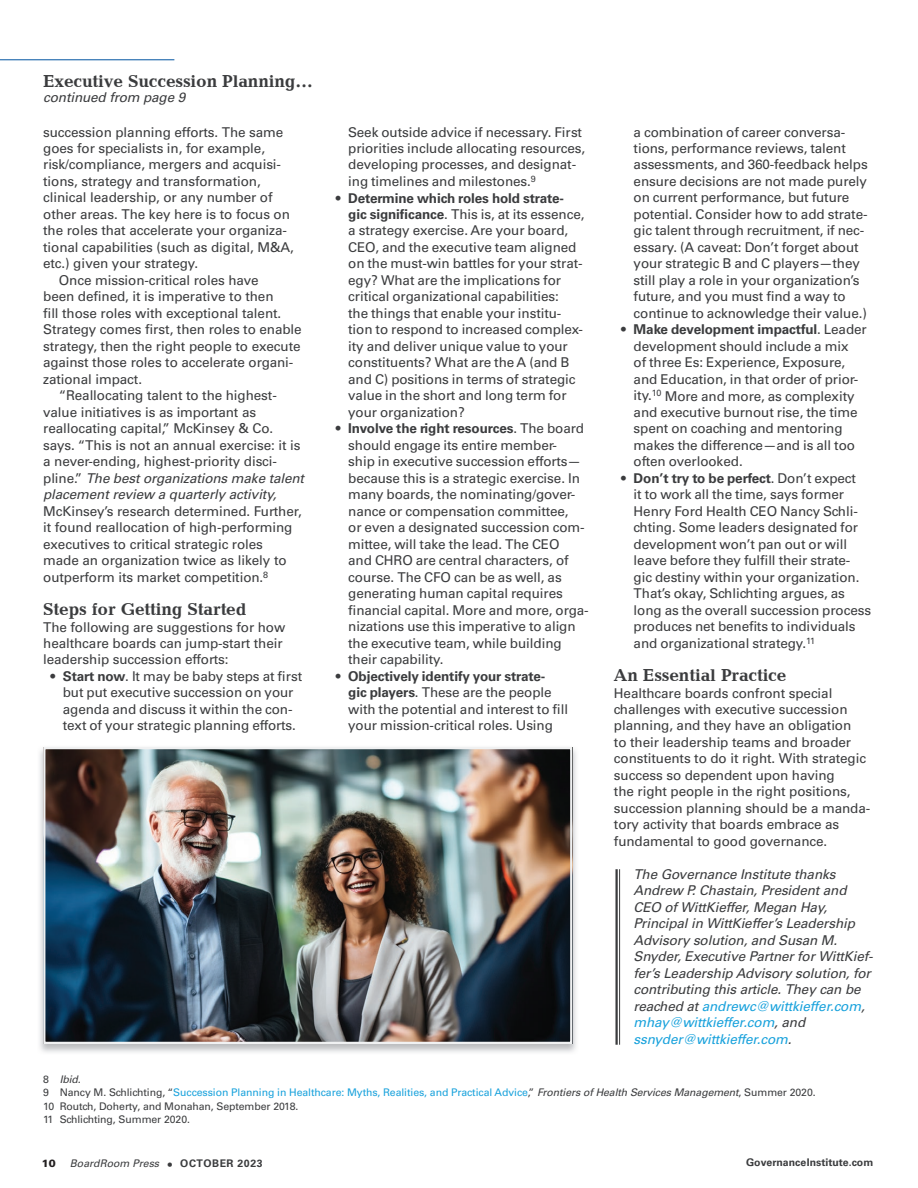
<style>
.page{position:relative;width:918px;height:1188px;background:#fff}
.page>*{position:absolute;margin:0;border:0;box-sizing:border-box;transform-origin:0 0}
.t1{font:700 17.4px "Candida LT";letter-spacing:-.01em;color:#3b3c3e}
.t2{font:13.5px/16.5px "Univers LT Std";letter-spacing:-.01em;color:#3b3c3e}
.t3{font:italic 13.5px/16.5px "Univers LT Std";letter-spacing:-.01em;color:#3b3c3e}
.t4{font:10.5px/13.5px "Univers LT Std";letter-spacing:-.01em;color:#3b3c3e}
.t5{font:italic 10.5px "Univers LT Std";color:#3b3c3e}
.t6{font:700 10.5px "Univers LT Std";color:#3b3c3e}
.t7{font:900 10.5px "Univers LT Std";color:#231f20}
.s1{font-style:normal}
.s2{font-weight:700}
.s3{color:#19a2dc}
.s4{font-style:italic}
.s5{font-style:normal;font-size:12px}
.s6{font-weight:700;font-style:normal}
</style>
<div class="page">
<hr style="left:615px;top:869px;width:3px;height:176px;background:#3b3c3e">
<hr style="left:619px;top:869px;width:1px;height:176px;background:#3b3c3e">
<hr style="left:0;top:59px;width:174px;height:1px;background:#0153a0">
<img style="left:39px;top:747px;width:537px;height:306px">
<img style="left:46px;top:750px;width:523px;height:291px">
<div style="left:43px;top:747px;width:529px;height:297px;border:2px solid #f0f1f2"></div>
<p class="t1" style="left:43px;top:71px;width:271px">Executive Succession Planning…</p>
<p class="t3" style="left:43px;top:89px;width:144px">continued from page 9</p>
<p class="t2" style="left:43px;top:124px;width:242px">succession planning efforts. The same</p>
<p class="t2" style="left:43px;top:140px;width:223px">goes for specialists in, for example,</p>
<p class="t2" style="left:43px;top:157px;width:239px">risk/compliance, mergers and acquisi-</p>
<p class="t2" style="left:43px;top:173px;width:219px">tions, strategy and transformation,</p>
<p class="t2" style="left:43px;top:190px;width:231px">clinical leadership, or any number of</p>
<p class="t2" style="left:43px;top:206px;width:248px">other areas. The key here is to focus on</p>
<p class="t2" style="left:43px;top:223px;width:245px">the roles that accelerate your organiza-</p>
<p class="t2" style="left:43px;top:239px;width:252px">tional capabilities (such as digital, M&amp;A,</p>
<p class="t2" style="left:43px;top:256px;width:157px">etc.) given your strategy.</p>
<p class="t2" style="left:59px;top:272px;width:201px">Once mission-critical roles have</p>
<p class="t2" style="left:43px;top:289px;width:232px">been defined, it is imperative to then</p>
<p class="t2" style="left:43px;top:305px;width:240px">fill those roles with exceptional talent.</p>
<p class="t2" style="left:43px;top:322px;width:260px">Strategy comes first, then roles to enable</p>
<p class="t2" style="left:43px;top:338px;width:259px">strategy, then the right people to execute</p>
<p class="t2" style="left:43px;top:355px;width:252px">against those roles to accelerate organi-</p>
<p class="t2" style="left:43px;top:371px;width:100px">zational impact.</p>
<p class="t2" style="left:59px;top:387px;width:219px">“Reallocating talent to the highest-</p>
<p class="t2" style="left:43px;top:404px;width:214px">value initiatives is as important as</p>
<p class="t2" style="left:43px;top:420px;width:232px">reallocating capital,” McKinsey &amp; Co.</p>
<p class="t2" style="left:43px;top:437px;width:259px">says. “This is not an annual exercise: it is</p>
<p class="t2" style="left:43px;top:453px;width:235px">a never-ending, highest-priority disci-</p>
<p class="t3" style="left:43px;top:470px;width:262px"><span class="s1">pline.”</span> The best organizations make talent</p>
<p class="t3" style="left:43px;top:487px;width:235px">placement review a quarterly activity,</p>
<p class="t2" style="left:43px;top:503px;width:260px">McKinsey’s research determined. Further, it found reallocation of high-performing executives to critical strategic roles made an organization twice as likely to outperform its market competition.<sup>8</sup></p>
<p class="t1" style="left:43px;top:599px;width:205px">Steps for Getting Started</p>
<p class="t2" style="left:43px;top:619px;width:244px">The following are suggestions for how healthcare boards can jump-start their leadership succession efforts:</p>
<p class="t2" style="left:50px;top:668px;width:253px;text-align:center">• <span class="s2">Start now</span>. It may be baby steps at first but put executive succession on your agenda and discuss it within the con&shy;text of your strategic planning efforts.</p>
<p class="t2" style="left:348px;top:124px;width:239px">Seek outside advice if necessary. First priorities include allocating resources, developing processes, and designat&shy;ing timelines and milestones.<sup>9</sup></p>
<p class="t2" style="left:348px;top:190px;width:238px;text-indent:-12px">• <span class="s2">Determine which roles hold strate&shy;gic significance</span>. This is, at its essence, a strategy exercise. Are your board, CEO, and the executive team aligned on the must-win battles for your strat&shy;egy? What are the implications for critical organizational capabilities:<br>the things that enable your institu&shy;tion to respond to increased complex&shy;ity and deliver unique value to your constituents? What are the A (and B and C) positions in terms of strategic value in the short and long term for your organization?</p>
<p class="t2" style="left:348px;top:421px;width:242px;text-indent:-12px">• <span class="s2">Involve the right resources</span>. The board should engage its entire member-<br>ship in executive succession efforts— because this is a strategic exercise. In many boards, the nominating/gover&shy;nance or compensation committee,<br>or even a designated succession com&shy;mittee, will take the lead. The CEO<br>and CHRO are central characters, of course. The CFO can be as well, as generating human capital requires financial capital. More and more, orga&shy;nizations use this imperative to align the executive team, while building their capability.</p>
<p class="t2" style="left:348px;top:668px;width:221px;text-indent:-12px">• <span class="s2">Objectively identify your strate-<br>gic players</span>. These are the people with the potential and interest to fill your mission-critical roles. Using</p>
<p class="t2" style="left:634px;top:124px;width:236px">a combination of career conversa&shy;tions, performance reviews, talent assessments, and 360-feedback helps ensure decisions are not made purely on current performance, but future potential. Consider how to add strate&shy;gic talent through recruitment, if nec&shy;essary. (A caveat: Don’t forget about your strategic B and C players—they still play a role in your organization’s future, and you must find a way to continue to acknowledge their value.)</p>
<p class="t2" style="left:634px;top:322px;width:235px;text-indent:-12px">• <span class="s2">Make development impactful</span>. Leader development should include a mix<br>of three Es: Experience, Exposure, and Education, in that order of prior&shy;ity.<sup>10</sup> More and more, as complexity and executive burnout rise, the time spent on coaching and mentoring makes the difference—and is all too often overlooked.</p>
<p class="t2" style="left:634px;top:470px;width:239px;text-indent:-12px">• <span class="s2">Don’t try to be perfect</span>. Don’t expect<br>it to work all the time, says former Henry Ford Health CEO Nancy Schli&shy;chting. Some leaders designated for development won’t pan out or will leave before they fulfill their strate&shy;gic destiny within your organization.<br>That’s okay, Schlichting argues, as long as the overall succession process produces net benefits to individuals and organizational strategy.<sup>11</sup></p>
<p class="t1" style="left:614px;top:665px;width:174px">An Essential Practice</p>
<p class="t2" style="left:614px;top:685px;width:258px">Healthcare boards confront special challenges with executive succession planning, and they have an obligation<br>to their leadership teams and broader constituents to do it right. With strategic success so dependent upon having<br>the right people in the right positions, succession planning should be a manda&shy;tory activity that boards embrace as fundamental to good governance.</p>
<p class="t3" style="left:633px;top:866px;width:241px">The Governance Institute thanks Andrew P. Chastain, President and CEO of WittKieffer, Megan Hay, Principal in WittKieffer’s Leadership Advisory solution, and Susan M.<br>Snyder, Executive Partner for WittKief&shy;fer’s Leadership Advisory solution, for contributing this article. They can be reached at <span class="s3">andrewc@wittkieffer.com</span>, <span class="s3">mhay@wittkieffer.com</span>, and <span class="s3">ssnyder@wittkieffer.com</span>.</p>
<p class="t4" style="left:43px;top:1072px;width:774px">8 <span class="s4">Ibid.<br></span>9 Nancy M. Schlichting, “<span class="s3">Succession Planning in Healthcare: Myths, Realities, and Practical Advice</span>,” <span class="s4">Frontiers of Health Services Management</span>, Summer 2020.<br>10 Routch, Doherty, and Monahan, September 2018.<br>11 Schlichting, Summer 2020.</p>
<p class="t7" style="left:42px;top:1157px;width:16px">10</p>
<p class="t5" style="left:70px;top:1158px;width:194px">BoardRoom Press <span class="s5">•</span> <span class="s6">OCTOBER 2023</span></p>
<p class="t6" style="left:746px;top:1156px;width:129px">GovernanceInstitute.com</p>
</div>
